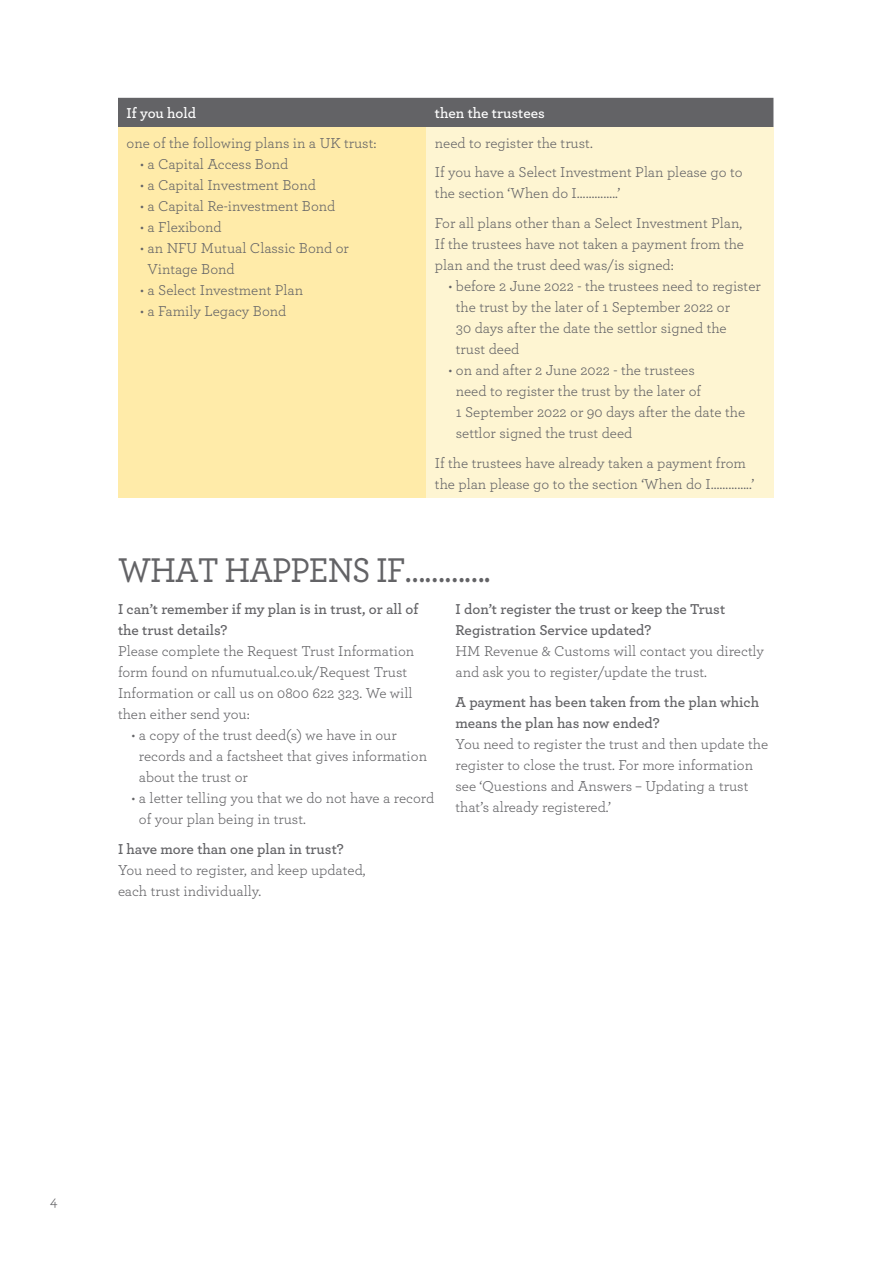
<style>
.page{position:relative;width:893px;height:1263px;background:#fff}
.page>*{position:absolute;margin:0;border:0;box-sizing:border-box;transform-origin:0 0}
.Chapter_Heading{font:500 36px "Archer";letter-spacing:-.03em;color:#636366;scale:.93 1}
.No_Spacing{font:15px/21px "Archer";color:#636366}
.No_Spacing-2{font:600 15px/21px "Archer";color:#636366}
.No_Spacing-3{font:600 15px "Archer";color:#fff}
</style>
<div class="page">
<div style="left:118px;top:98px;width:655px;height:29px;background:#636366"></div>
<div style="left:118px;top:127px;width:308px;height:370px;background:#ffeba9"></div>
<div style="left:426px;top:127px;width:347px;height:370px;background:#fef5d2"></div>
<p class="No_Spacing-3" style="left:127px;top:102px;width:71px">If you hold</p>
<p class="No_Spacing-3" style="left:435px;top:102px;width:111px">then the trustees</p>
<p class="No_Spacing" style="left:127px;top:132px;width:251px">one of the following plans in a UK trust:</p>
<p class="No_Spacing" style="left:140px;top:153px;width:150px">• a Capital Access Bond</p>
<p class="No_Spacing" style="left:140px;top:174px;width:177px">• a Capital Investment Bond</p>
<p class="No_Spacing" style="left:140px;top:195px;width:197px">• a Capital Re-investment Bond</p>
<p class="No_Spacing" style="left:140px;top:216px;width:83px">• a Flexibond</p>
<p class="No_Spacing" style="left:148px;top:237px;width:203px;text-indent:-7px">• an NFU Mutual Classic Bond or<br>Vintage Bond</p>
<p class="No_Spacing" style="left:140px;top:279px;width:165px">• a Select Investment Plan</p>
<p class="No_Spacing" style="left:140px;top:300px;width:148px">• a Family Legacy Bond</p>
<p class="No_Spacing" style="left:435px;top:132px;width:159px">need to register the trust.</p>
<p class="No_Spacing" style="left:435px;top:161px;width:309px">If you have a Select Investment Plan please go to the section ‘When do I…………..’</p>
<p class="No_Spacing" style="left:435px;top:212px;width:309px">For all plans other than a Select Investment Plan,</p>
<p class="No_Spacing" style="left:435px;top:233px;width:311px">If the trustees have not taken a payment from the plan and the trust deed was/is signed:</p>
<p class="No_Spacing" style="left:456px;top:275px;width:307px;text-indent:-7px">• before 2 June 2022 - the trustees need to register the trust by the later of 1 September 2022 or<br>30 days after the date the settlor signed the<br>trust deed</p>
<p class="No_Spacing" style="left:456px;top:359px;width:291px;text-indent:-7px">• on and after 2 June 2022 - the trustees<br>need to register the trust by the later of<br>1 September 2022 or 90 days after the date the settlor signed the trust deed</p>
<p class="No_Spacing" style="left:435px;top:451px;width:321px">If the trustees have already taken a payment from the plan please go to the section ‘When do I…………..’</p>
<p class="Chapter_Heading" style="left:118px;top:544px;width:402px">WHAT HAPPENS IF………….</p>
<p class="No_Spacing-2" style="left:118px;top:598px;width:302px">I can’t remember if my plan is in trust, or all of the trust details?</p>
<p class="No_Spacing" style="left:118px;top:640px;width:298px">Please complete the Request Trust Information form found on nfumutual.co.uk/Request Trust Information or call us on 0800 622 323. We will then either send you:</p>
<p class="No_Spacing" style="left:139px;top:724px;width:290px;text-indent:-7px">• a copy of the trust deed(s) we have in our records and a factsheet that gives information about the trust or</p>
<p class="No_Spacing" style="left:139px;top:787px;width:297px;text-indent:-7px">• a letter telling you that we do not have a record of your plan being in trust.</p>
<p class="No_Spacing-2" style="left:118px;top:837px;width:227px">I have more than one plan in trust?</p>
<p class="No_Spacing" style="left:118px;top:859px;width:249px">You need to register, and keep updated, each trust individually.</p>
<p class="No_Spacing-2" style="left:455px;top:598px;width:271px">I don’t register the trust or keep the Trust<br>Registration Service updated?</p>
<p class="No_Spacing" style="left:455px;top:640px;width:310px">HM Revenue &amp; Customs will contact you directly and ask you to register/update the trust.</p>
<p class="No_Spacing-2" style="left:455px;top:690px;width:305px">A payment has been taken from the plan which means the plan has now ended?</p>
<p class="No_Spacing" style="left:455px;top:733px;width:314px">You need to register the trust and then update the register to close the trust. For more information see ‘Questions and Answers – Updating a trust that’s already registered.’</p>
<p class="No_Spacing" style="left:50px;top:1189px;width:9px">4</p>
</div>
